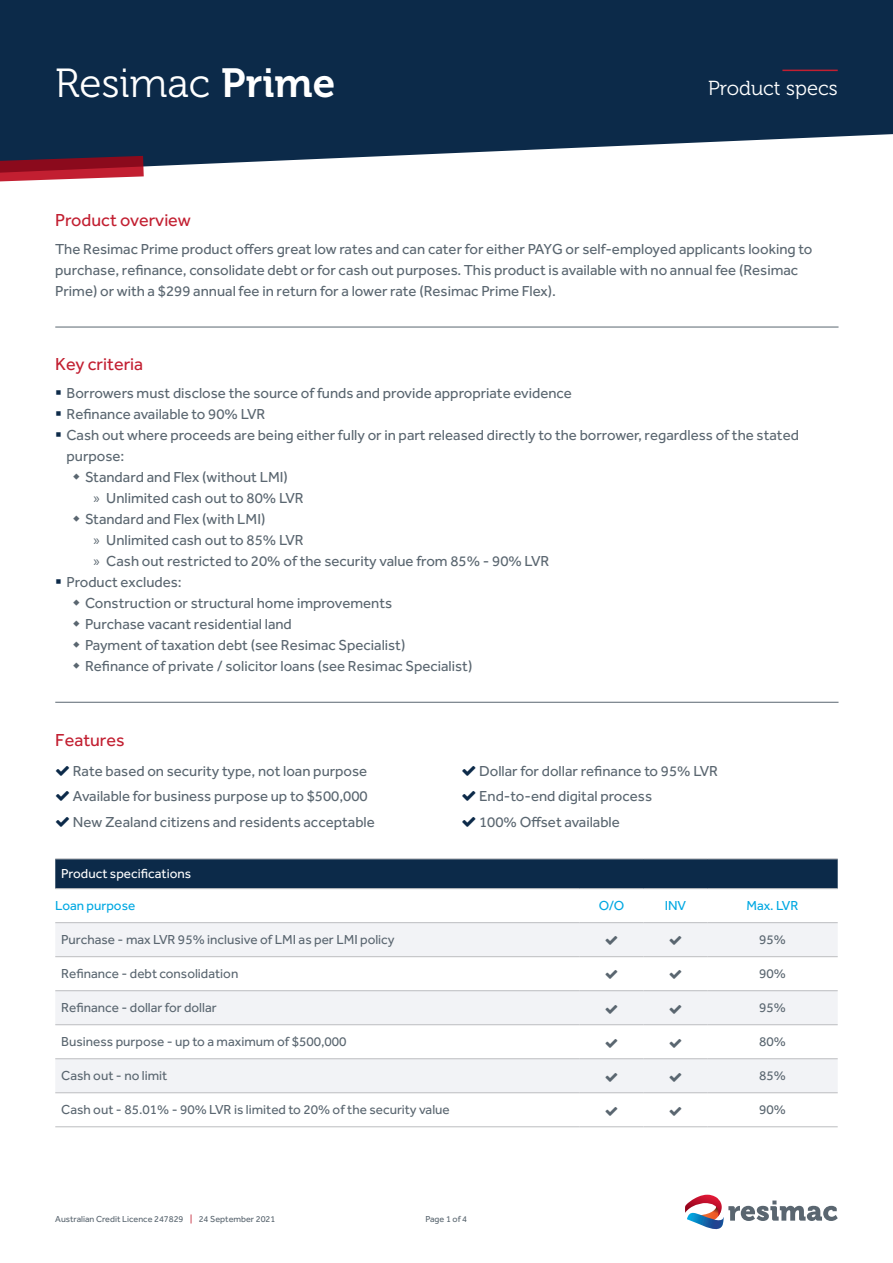
<style>
.page{position:relative;width:893px;height:1263px;background:#fff}
.page>*{position:absolute;margin:0;border:0;box-sizing:border-box;transform-origin:0 0}
.t1{font:40.5px "Museo 300";color:#fff}
.t2{font:20.25px "Museo 300";color:#fff}
.t3{font:18px "Effra";color:#c21f31}
.t4{font:15px/21px "Effra";color:#5a6670}
.t5{font:13.5px "Effra";color:#5a6670}
.t6{font:13.5px "Effra";color:#00a8e2}
.t7{font:13.5px "Effra";color:#fff}
.t8{font:9px "Effra";color:#5a6670}
.s1{font-family:"Museo 700"}
.s2{color:#0c2a49}
.s3{font-family:"Myriad Pro"}
.s4{color:#c21f31}
</style>
<div class="page">
<svg style="left:0;top:0;width:893px;height:167px;background:#203c58"></svg>
<svg style="left:0;top:156px;width:144px;height:26px;background:#a03142"></svg>
<svg style="left:685px;top:1195px;width:153px;height:35px"></svg>
<hr style="left:782px;top:70px;width:56px;height:1px;background:#c21f31">
<hr style="left:55px;top:327px;width:783px;height:1px;background:#5a6670">
<hr style="left:55px;top:702px;width:783px;height:1px;background:#5a6670">
<div style="left:55px;top:860px;width:783px;height:28px;background:#0c2a49"></div>
<svg style="left:55px;top:991px;width:783px;height:101px;fill:#f2f3f6"></svg>
<hr style="left:55px;top:859px;width:525px;height:1px;background:#bcbdc0">
<hr style="left:580px;top:859px;width:63px;height:1px;background:#bcbdc0">
<hr style="left:643px;top:859px;width:64px;height:1px;background:#bcbdc0">
<hr style="left:707px;top:859px;width:131px;height:1px;background:#bcbdc0">
<hr style="left:55px;top:888px;width:525px;height:1px;background:#bcbdc0">
<hr style="left:580px;top:888px;width:63px;height:1px;background:#bcbdc0">
<hr style="left:643px;top:888px;width:64px;height:1px;background:#bcbdc0">
<hr style="left:707px;top:888px;width:131px;height:1px;background:#bcbdc0">
<hr style="left:55px;top:922px;width:525px;height:1px;background:#bcbdc0">
<hr style="left:580px;top:922px;width:63px;height:1px;background:#bcbdc0">
<hr style="left:643px;top:922px;width:64px;height:1px;background:#bcbdc0">
<hr style="left:707px;top:922px;width:131px;height:1px;background:#bcbdc0">
<hr style="left:55px;top:990px;width:525px;height:1px;background:#bcbdc0">
<hr style="left:580px;top:990px;width:63px;height:1px;background:#bcbdc0">
<hr style="left:643px;top:990px;width:64px;height:1px;background:#bcbdc0">
<hr style="left:707px;top:990px;width:131px;height:1px;background:#bcbdc0">
<hr style="left:55px;top:1024px;width:525px;height:1px;background:#bcbdc0">
<hr style="left:580px;top:1024px;width:63px;height:1px;background:#bcbdc0">
<hr style="left:643px;top:1024px;width:64px;height:1px;background:#bcbdc0">
<hr style="left:707px;top:1024px;width:131px;height:1px;background:#bcbdc0">
<hr style="left:55px;top:1058px;width:525px;height:1px;background:#bcbdc0">
<hr style="left:580px;top:1058px;width:63px;height:1px;background:#bcbdc0">
<hr style="left:643px;top:1058px;width:64px;height:1px;background:#bcbdc0">
<hr style="left:707px;top:1058px;width:131px;height:1px;background:#bcbdc0">
<hr style="left:55px;top:1092px;width:525px;height:1px;background:#bcbdc0">
<hr style="left:580px;top:1092px;width:63px;height:1px;background:#bcbdc0">
<hr style="left:643px;top:1092px;width:64px;height:1px;background:#bcbdc0">
<hr style="left:707px;top:1092px;width:131px;height:1px;background:#bcbdc0">
<hr style="left:55px;top:1126px;width:525px;height:1px;background:#bcbdc0">
<hr style="left:580px;top:1126px;width:63px;height:1px;background:#bcbdc0">
<hr style="left:643px;top:1126px;width:64px;height:1px;background:#bcbdc0">
<hr style="left:707px;top:1126px;width:131px;height:1px;background:#bcbdc0">
<div style="left:55px;top:923px;width:783px;height:34px;background:#f2f3f6"></div>
<svg style="left:606px;top:1004px;width:11px;height:9px"></svg>
<svg style="left:670px;top:1004px;width:11px;height:9px"></svg>
<svg style="left:606px;top:1038px;width:11px;height:9px"></svg>
<svg style="left:670px;top:1038px;width:11px;height:9px"></svg>
<svg style="left:606px;top:1072px;width:11px;height:9px"></svg>
<svg style="left:670px;top:1072px;width:11px;height:9px"></svg>
<h1 class="t1" style="left:55px;top:62px;width:281px">Resimac <span class="s1">Prime</span></h1>
<h2 class="t2" style="left:708px;top:77px;width:131px">Product specs</h2>
<p class="t3" style="left:55px;top:210px;width:137px">Product overview</p>
<p class="t4" style="left:55px;top:238px;width:759px">The Resimac Prime product offers great low rates and can cater for either PAYG or self-employed applicants looking to purchase, refinance, consolidate debt or for cash out purposes. This product is available with no annual fee (Resimac<br>Prime) or with a $299 annual fee in return for a lower rate (Resimac Prime Flex).</p>
<p class="t3" style="left:55px;top:354px;width:89px">Key criteria</p>
<p class="t4" style="left:55px;top:382px;width:518px"><span class="s2">▪</span> Borrowers must disclose the source of funds and provide appropriate evidence</p>
<p class="t4" style="left:55px;top:403px;width:212px"><span class="s2">▪</span> Refinance available to 90% LVR</p>
<p class="t4" style="left:66px;top:424px;width:734px;text-indent:-11px"><span class="s2">▪</span> Cash out where proceeds are being either fully or in part released directly to the borrower, regardless of the stated purpose:</p>
<p class="t4" style="left:85px;top:466px;width:204px">Standard and Flex (without LMI)</p>
<p class="t4" style="left:94px;top:487px;width:212px"><span class="s3">»</span> Unlimited cash out to 80% LVR</p>
<p class="t4" style="left:85px;top:508px;width:182px">Standard and Flex (with LMI)</p>
<p class="t4" style="left:94px;top:529px;width:212px"><span class="s3">»</span> Unlimited cash out to 85% LVR</p>
<p class="t4" style="left:94px;top:550px;width:457px"><span class="s3">»</span> Cash out restricted to 20% of the security value from 85% - 90% LVR</p>
<p class="t4" style="left:55px;top:571px;width:128px"><span class="s2">▪</span> Product excludes:</p>
<p class="t4" style="left:85px;top:592px;width:309px">Construction or structural home improvements</p>
<p class="t4" style="left:85px;top:613px;width:208px">Purchase vacant residential land</p>
<p class="t4" style="left:85px;top:634px;width:322px">Payment of taxation debt (see Resimac Specialist)</p>
<p class="t4" style="left:85px;top:655px;width:389px">Refinance of private / solicitor loans (see Resimac Specialist)</p>
<p class="t3" style="left:55px;top:729px;width:71px">Features</p>
<p class="t4" style="left:73px;top:760px;width:296px">Rate based on security type, not loan purpose</p>
<p class="t4" style="left:73px;top:786px;width:296px">Available for business purpose up to $500,000</p>
<p class="t4" style="left:73px;top:811px;width:303px">New Zealand citizens and residents acceptable</p>
<p class="t4" style="left:479px;top:760px;width:241px">Dollar for dollar refinance to 95% LVR</p>
<p class="t4" style="left:479px;top:786px;width:175px">End-to-end digital process</p>
<p class="t4" style="left:479px;top:811px;width:142px">100% Offset available</p>
<p class="t7" style="left:61px;top:866px;width:131px">Product specifications</p>
<p class="t6" style="left:55px;top:898px;width:82px">Loan purpose</p>
<p class="t6" style="left:599px;top:898px;width:27px">O/O</p>
<p class="t6" style="left:665px;top:898px;width:23px">INV</p>
<p class="t6" style="left:746px;top:898px;width:53px">Max. LVR</p>
<p class="t5" style="left:61px;top:932px;width:335px">Purchase - max LVR 95% inclusive of LMI as per LMI policy</p>
<p class="t5" style="left:759px;top:932px;width:28px">95%</p>
<p class="t5" style="left:61px;top:966px;width:179px">Refinance - debt consolidation</p>
<p class="t5" style="left:759px;top:966px;width:28px">90%</p>
<p class="t5" style="left:61px;top:1000px;width:157px">Refinance - dollar for dollar</p>
<p class="t5" style="left:759px;top:1000px;width:28px">95%</p>
<p class="t5" style="left:61px;top:1034px;width:287px">Business purpose - up to a maximum of $500,000</p>
<p class="t5" style="left:759px;top:1034px;width:28px">80%</p>
<p class="t5" style="left:61px;top:1068px;width:108px">Cash out - no limit</p>
<p class="t5" style="left:759px;top:1068px;width:28px">85%</p>
<p class="t5" style="left:61px;top:1102px;width:390px">Cash out - 85.01% - 90% LVR is limited to 20% of the security value</p>
<p class="t5" style="left:759px;top:1102px;width:28px">90%</p>
<p class="t8" style="left:55px;top:1213px;width:222px">Australian Credit Licence 247829 <span class="s4">|</span> 24 September 2021</p>
<p class="t8" style="left:425px;top:1213px;width:43px">Page 1 of 4</p>
</div>
